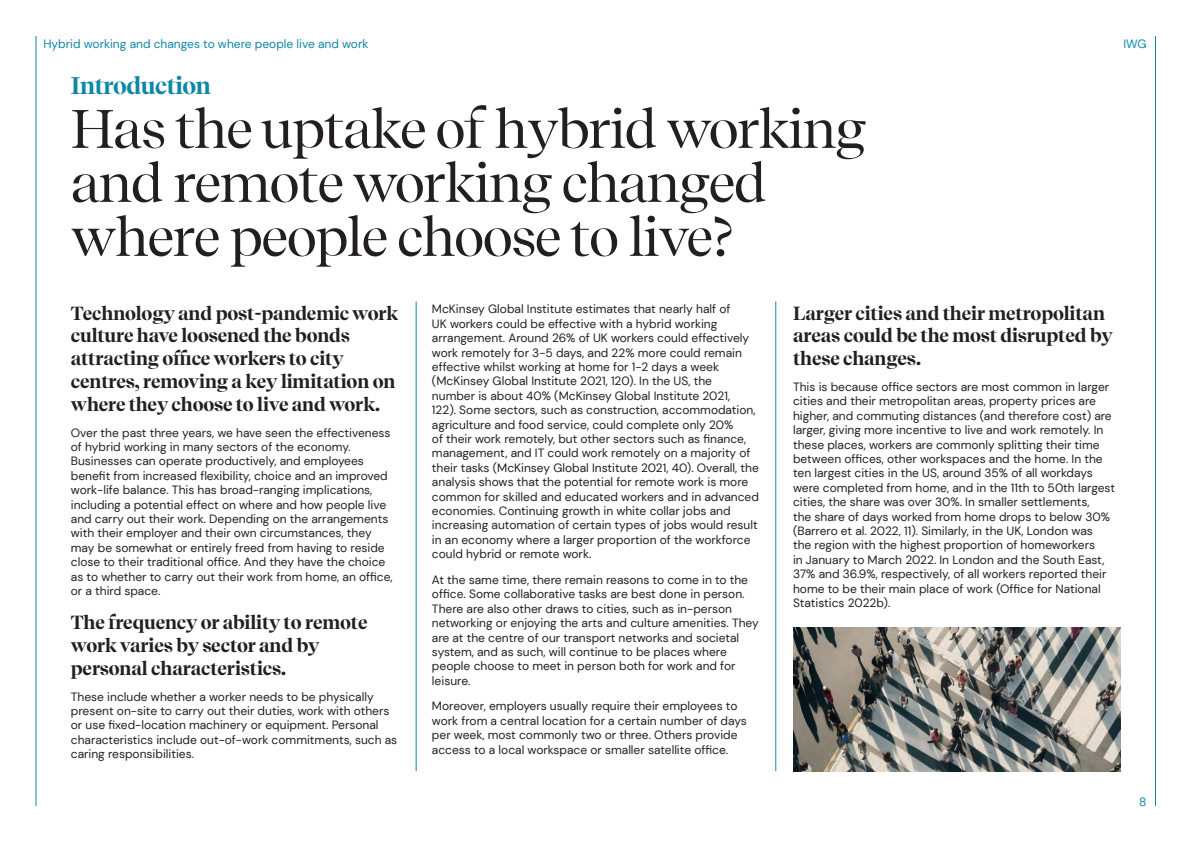
<style>
.page{position:relative;width:1191px;height:842px;background:#fff}
.page>*{position:absolute;margin:0;border:0;box-sizing:border-box;transform-origin:0 0}
.t1{font:54px/54px "Recife Display";letter-spacing:-.02em;color:#231f20}
.t2{font:700 24px "Recife Display";letter-spacing:-.02em;color:#0f87a6}
.t3{font:700 19px/22.8px "Recife Display";letter-spacing:-.01em;color:#231f20}
.t4{font:12px/14.4px "DM Sans";color:#231f20}
.t5{font:12px "DM Sans";color:#0f87a6}
</style>
<div class="page">
<hr style="left:36px;top:36px;width:1px;height:770px;background:#0f87a6">
<hr style="left:1155px;top:36px;width:1px;height:770px;background:#0f87a6">
<hr style="left:416px;top:301px;width:1px;height:470px;background:#0f87a6">
<hr style="left:775px;top:301px;width:1px;height:470px;background:#0f87a6">
<img style="left:793px;top:628px;width:327px;height:143px">
<p class="t5" style="left:43px;top:36px;width:326px">Hybrid working and changes to where people live and work</p>
<p class="t5" style="left:1123px;top:36px;width:25px">IWG</p>
<h2 class="t2" style="left:71px;top:68px;width:142px">Introduction</h2>
<h1 class="t1" style="left:71px;top:99px;width:797px">Has the uptake of hybrid working and remote working changed where people choose to live?</h1>
<h3 class="t3" style="left:71px;top:301px;width:329px">Technology and post-pandemic work culture have loosened the bonds attracting office workers to city centres, removing a key limitation on where they choose to live and work.</h3>
<p class="t4" style="left:71px;top:425px;width:323px">Over the past three years, we have seen the effectiveness of hybrid working in many sectors of the economy.<br>Businesses can operate productively, and employees benefit from increased flexibility, choice and an improved work-life balance. This has broad-ranging implications, including a potential effect on where and how people live and carry out their work. Depending on the arrangements with their employer and their own circumstances, they may be somewhat or entirely freed from having to reside close to their traditional office. And they have the choice as to whether to carry out their work from home, an office, or a third space.</p>
<h3 class="t3" style="left:71px;top:610px;width:298px">The frequency or ability to remote work varies by sector and by personal characteristics.</h3>
<p class="t4" style="left:71px;top:689px;width:328px">These include whether a worker needs to be physically present on-site to carry out their duties, work with others or use fixed-location machinery or equipment. Personal characteristics include out-of-work commitments, such as caring responsibilities.</p>
<p class="t4" style="left:432px;top:302px;width:328px">McKinsey Global Institute estimates that nearly half of<br>UK workers could be effective with a hybrid working arrangement. Around 26% of UK workers could effectively work remotely for 3-5 days, and 22% more could remain effective whilst working at home for 1-2 days a week (McKinsey Global Institute 2021, 120). In the US, the<br>number is about 40% (McKinsey Global Institute 2021,<br>122). Some sectors, such as construction, accommodation, agriculture and food service, could complete only 20%<br>of their work remotely, but other sectors such as finance, management, and IT could work remotely on a majority of their tasks (McKinsey Global Institute 2021, 40). Overall, the analysis shows that the potential for remote work is more common for skilled and educated workers and in advanced economies. Continuing growth in white collar jobs and increasing automation of certain types of jobs would result in an economy where a larger proportion of the workforce could hybrid or remote work.</p>
<p class="t4" style="left:432px;top:572px;width:328px">At the same time, there remain reasons to come in to the office. Some collaborative tasks are best done in person.<br>There are also other draws to cities, such as in-person networking or enjoying the arts and culture amenities. They are at the centre of our transport networks and societal system, and as such, will continue to be places where people choose to meet in person both for work and for leisure.</p>
<p class="t4" style="left:432px;top:699px;width:316px">Moreover, employers usually require their employees to work from a central location for a certain number of days per week, most commonly two or three. Others provide access to a local workspace or smaller satellite office.</p>
<h3 class="t3" style="left:793px;top:301px;width:321px">Larger cities and their metropolitan areas could be the most disrupted by these changes.</h3>
<p class="t4" style="left:793px;top:380px;width:323px">This is because office sectors are most common in larger cities and their metropolitan areas, property prices are higher, and commuting distances (and therefore cost) are larger, giving more incentive to live and work remotely. In these places, workers are commonly splitting their time between offices, other workspaces and the home. In the ten largest cities in the US, around 35% of all workdays were completed from home, and in the 11th to 50th largest cities, the share was over 30%. In smaller settlements,<br>the share of days worked from home drops to below 30% (Barrero et al. 2022, 11). Similarly, in the UK, London was<br>the region with the highest proportion of homeworkers<br>in January to March 2022. In London and the South East, 37% and 36.9%, respectively, of all workers reported their home to be their main place of work (Office for National Statistics 2022b).</p>
<p class="t5" style="left:1139px;top:794px;width:9px">8</p>
</div>
